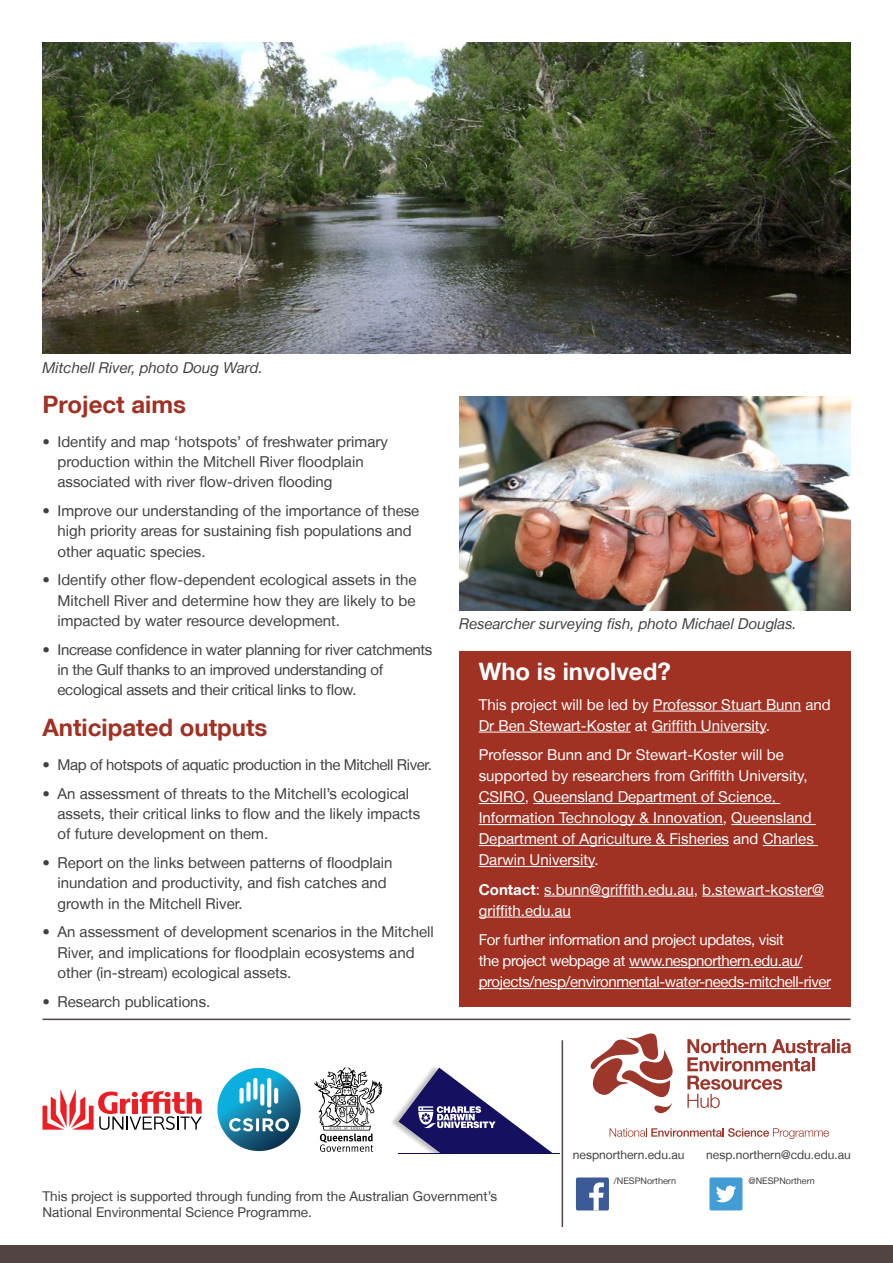
<style>
.page{position:relative;width:893px;height:1263px;background:#fff}
.page>*{position:absolute;margin:0;border:0;box-sizing:border-box;transform-origin:0 0}
.t1{font:700 24px "Helvetica Neue LT";color:#a03123}
.t2{font:700 24px "Helvetica Neue LT";color:#fff}
.t3{font:15px/20.2px "Helvetica Neue LT";color:#414042}
.t4{font:15px/21px "Helvetica Neue LT";color:#fff}
.t5{font:15px/21px "Helvetica Neue LT";letter-spacing:-.025em;color:#fff}
.t6{font:15px/20.2px "Helvetica Neue LT";letter-spacing:-.02em;color:#414042}
.t7{font:italic 15px "Helvetica Neue LT";color:#414042}
.t8{font:15px "Helvetica Neue LT";letter-spacing:-.025em;color:#414042}
.t9{font:13.5px/16.2px "Helvetica Neue LT";color:#414042}
.t10{font:12px "Helvetica Neue LT";color:#414042}
.t11{font:9px "Helvetica Neue LT";color:#414042}
.s1{font-weight:700}
</style>
<div class="page">
<div style="left:0;top:1246px;width:893px;height:17px;background:#524442"></div>
<img style="left:43px;top:43px;width:807px;height:311px">
<img style="left:459px;top:397px;width:391px;height:214px">
<div style="left:459px;top:651px;width:391px;height:355px;background:#a03123"></div>
<hr style="left:653px;top:711px;width:148px;height:1px;background:#fff">
<hr style="left:479px;top:732px;width:152px;height:1px;background:#fff">
<hr style="left:652px;top:732px;width:114px;height:1px;background:#fff">
<hr style="left:479px;top:803px;width:46px;height:1px;background:#fff">
<hr style="left:533px;top:803px;width:247px;height:1px;background:#fff">
<hr style="left:479px;top:824px;width:244px;height:1px;background:#fff">
<hr style="left:731px;top:824px;width:85px;height:1px;background:#fff">
<hr style="left:479px;top:845px;width:250px;height:1px;background:#fff">
<hr style="left:763px;top:845px;width:55px;height:1px;background:#fff">
<hr style="left:479px;top:866px;width:116px;height:1px;background:#fff">
<hr style="left:544px;top:896px;width:150px;height:1px;background:#fff">
<hr style="left:702px;top:896px;width:122px;height:1px;background:#fff">
<hr style="left:479px;top:917px;width:92px;height:1px;background:#fff">
<hr style="left:629px;top:967px;width:173px;height:1px;background:#fff">
<hr style="left:479px;top:988px;width:352px;height:1px;background:#fff">
<hr style="left:832px;top:1039px;width:3px;height:14px;background:#9d372b">
<svg style="left:837px;top:1039px;width:14px;height:14px"></svg>
<svg style="left:687px;top:1039px;width:144px;height:69px"></svg>
<svg style="left:590px;top:1033px;width:83px;height:80px"></svg>
<svg style="left:609px;top:1128px;width:220px;height:10px"></svg>
<hr style="left:43px;top:1018px;width:807px;height:2px;background:#524442">
<div style="left:576px;top:1177px;width:33px;height:33px;background:#3d5a98;border-radius:2px"></div>
<svg style="left:589px;top:1182px;width:15px;height:28px"></svg>
<div style="left:709px;top:1177px;width:33px;height:33px;background:#429cd6;border-radius:2px"></div>
<svg style="left:716px;top:1185px;width:20px;height:17px"></svg>
<hr style="left:562px;top:1040px;width:1px;height:187px;background:#524442">
<svg style="left:392px;top:1066px;width:43px;height:88px"></svg>
<svg style="left:399px;top:1067px;width:154px;height:86px"></svg>
<hr style="left:399px;top:1153px;width:161px;height:1px;background:#15105f">
<svg style="left:43px;top:1089px;width:159px;height:41px"></svg>
<svg style="left:217px;top:1068px;width:84px;height:83px;background:#1984a9"></svg>
<svg style="left:229px;top:1109px;width:60px;height:22px"></svg>
<svg style="left:260px;top:1084px;width:4px;height:21px"></svg>
<div style="left:246px;top:1082px;width:5px;height:20px;background:#fff;border-radius:2px"></div>
<svg style="left:274px;top:1088px;width:4px;height:15px"></svg>
<svg style="left:240px;top:1088px;width:4px;height:15px"></svg>
<svg style="left:267px;top:1078px;width:4px;height:29px"></svg>
<svg style="left:253px;top:1078px;width:4px;height:22px"></svg>
<svg style="left:314px;top:1067px;width:68px;height:85px"></svg>
<p class="t7" style="left:43px;top:359px;width:222px">Mitchell River, photo Doug Ward.</p>
<h1 class="t1" style="left:43px;top:390px;width:145px">Project aims</h1>
<p class="t3" style="left:58px;top:431px;width:332px;text-indent:-15px">• Identify and map ‘hotspots’ of freshwater primary production within the Mitchell River floodplain associated with river flow-driven flooding</p>
<p class="t3" style="left:58px;top:500px;width:363px;text-indent:-15px">• Improve our understanding of the importance of these high priority areas for sustaining fish populations and other aquatic species.</p>
<p class="t3" style="left:58px;top:570px;width:360px;text-align:justify;text-indent:-15px">• Identify other flow-dependent ecological assets in the Mitchell River and determine how they are likely to be impacted by water resource development.</p>
<p class="t6" style="left:58px;top:639px;width:376px;text-indent:-15px">• Increase confidence in water planning for river catchments in the Gulf thanks to an improved understanding of ecological assets and their critical links to flow.</p>
<h1 class="t1" style="left:43px;top:713px;width:226px">Anticipated outputs</h1>
<p class="t8" style="left:43px;top:756px;width:391px">• Map of hotspots of aquatic production in the Mitchell River.</p>
<p class="t3" style="left:58px;top:783px;width:364px;text-indent:-15px">• An assessment of threats to the Mitchell’s ecological assets, their critical links to flow and the likely impacts of future development on them.</p>
<p class="t3" style="left:58px;top:852px;width:337px;text-indent:-15px">• Report on the links between patterns of floodplain inundation and productivity, and fish catches and growth in the Mitchell River.</p>
<p class="t3" style="left:58px;top:922px;width:378px;text-indent:-15px">• An assessment of development scenarios in the Mitchell<br>River, and implications for floodplain ecosystems and other (in-stream) ecological assets.</p>
<p class="t3" style="left:43px;top:991px;width:169px">• Research publications.</p>
<p class="t7" style="left:459px;top:614px;width:339px">Researcher surveying fish, photo Michael Douglas.</p>
<h1 class="t2" style="left:479px;top:657px;width:193px">Who is involved?</h1>
<p class="t4" style="left:479px;top:693px;width:353px">This project will be led by Professor Stuart Bunn and<br>Dr Ben Stewart-Koster at Griffith University.</p>
<p class="t4" style="left:479px;top:744px;width:337px">Professor Bunn and Dr Stewart-Koster will be supported by researchers from Griffith University, CSIRO, Queensland Department of Science, Information Technology &amp; Innovation, Queensland Department of Agriculture &amp; Fisheries and Charles Darwin University.</p>
<p class="t4" style="left:479px;top:878px;width:347px"><span class="s1">Contact</span>: s.bunn@griffith.edu.au, b.stewart-koster@ griffith.edu.au</p>
<p class="t5" style="left:479px;top:929px;width:354px">For further information and project updates, visit<br>the project webpage at www.nespnorthern.edu.au/ projects/nesp/environmental-water-needs-mitchell-river</p>
<p class="t10" style="left:573px;top:1148px;width:113px">nespnorthern.edu.au</p>
<p class="t10" style="left:706px;top:1148px;width:146px">nesp.northern@cdu.edu.au</p>
<p class="t11" style="left:614px;top:1175px;width:64px">/NESPNorthern</p>
<p class="t11" style="left:749px;top:1175px;width:68px">@NESPNorthern</p>
<p class="t9" style="left:43px;top:1188px;width:456px">This project is supported through funding from the Australian Government’s<br>National Environmental Science Programme.</p>
</div>
